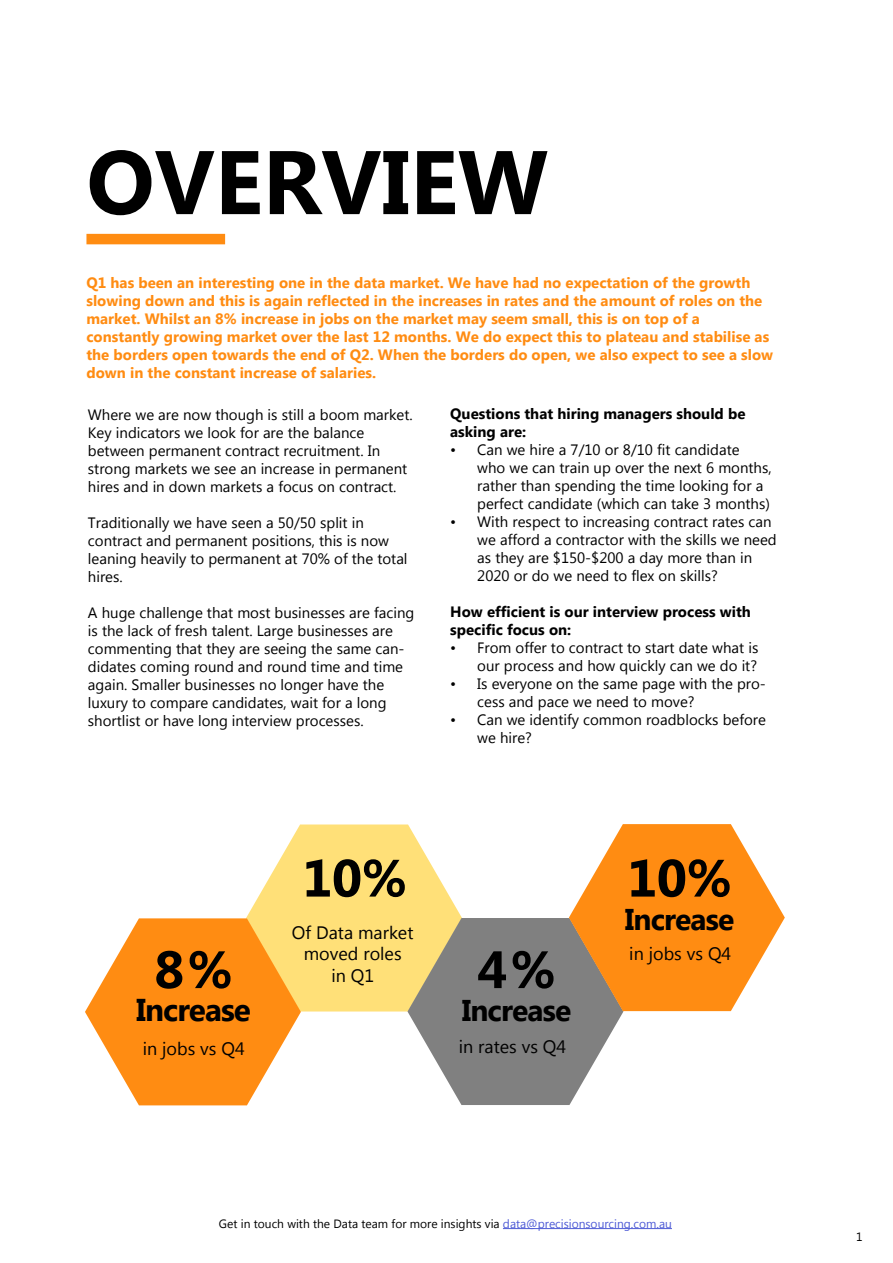
<style>
.page{position:relative;width:893px;height:1263px;background:#fff}
.page>*{position:absolute;margin:0;border:0;box-sizing:border-box;transform-origin:0 0}
.t1{font:700 90px "Myanmar Text";color:#000}
.t2{font:700 52.5px "Myanmar Text";color:#000}
.t3{font:700 31.5px "Myanmar Text";letter-spacing:-.03em;color:#000}
.t4{font:700 30px "Myanmar Text";letter-spacing:-.03em;color:#000}
.t5{font:18px/21.6px "Myanmar Text";color:#000;text-align:center}
.t6{font:15px/18px "Myanmar Text";color:#000}
.t7{font:700 15px/18px "Myanmar Text";color:#ff8c12}
.t8{font:700 15px/18px "Myanmar Text";color:#000}
.t9{font:12px "Myanmar Text";color:#000}
.s1{color:#4f5cd6}
</style>
<div class="page">
<div style="left:86px;top:234px;width:139px;height:10px;background:#ff8c12"></div>
<svg style="left:85px;top:824px;width:700px;height:281px"></svg>
<hr style="left:503px;top:1228px;width:169px;height:1px;background:#4f5cd6">
<p class="t1" style="left:86px;top:130px;width:463px">OVERVIEW</p>
<p class="t7" style="left:86px;top:274px;width:688px">Q1 has been an interesting one in the data market. We have had no expectation of the growth slowing down and this is again reflected in the increases in rates and the amount of roles on the market. Whilst an 8% increase in jobs on the market may seem small, this is on top of a constantly growing market over the last 12 months. We do expect this to plateau and stabilise as the borders open towards the end of Q2. When the borders do open, we also expect to see a slow down in the constant increase of salaries.</p>
<p class="t6" style="left:88px;top:406px;width:326px">Where we are now though is still a boom market.<br>Key indicators we look for are the balance between permanent contract recruitment. In strong markets we see an increase in permanent hires and in down markets a focus on contract.</p>
<p class="t6" style="left:88px;top:514px;width:321px">Traditionally we have seen a 50/50 split in contract and permanent positions, this is now leaning heavily to permanent at 70% of the total hires.</p>
<p class="t6" style="left:88px;top:604px;width:328px">A huge challenge that most businesses are facing is the lack of fresh talent. Large businesses are commenting that they are seeing the same can&shy;didates coming round and round time and time again. Smaller businesses no longer have the luxury to compare candidates, wait for a long shortlist or have long interview processes.</p>
<p class="t8" style="left:450px;top:405px;width:297px">Questions that hiring managers should be asking are:</p>
<p class="t6" style="left:477px;top:441px;width:296px;text-indent:-27px">• Can we hire a 7/10 or 8/10 fit candidate<br>who we can train up over the next 6 months, rather than spending the time looking for a perfect candidate (which can take 3 months)</p>
<p class="t6" style="left:477px;top:513px;width:301px;text-indent:-27px">• With respect to increasing contract rates can we afford a contractor with the skills we need as they are $150-$200 a day more than in 2020 or do we need to flex on skills?</p>
<p class="t8" style="left:450px;top:603px;width:302px">How efficient is our interview process with specific focus on:</p>
<p class="t6" style="left:450px;top:639px;width:310px;text-align:right">• From offer to contract to start date what is our process and how quickly can we do it?</p>
<p class="t6" style="left:477px;top:675px;width:290px;text-indent:-27px">• Is everyone on the same page with the pro&shy;cess and pace we need to move?</p>
<p class="t6" style="left:477px;top:711px;width:290px;text-indent:-27px">• Can we identify common roadblocks before we hire?</p>
<p class="t2" style="left:154px;top:939px;width:80px">8 %</p>
<p class="t3" style="left:136px;top:992px;width:116px">Increase</p>
<p class="t5" style="left:143px;top:1038px;width:103px">in jobs vs Q4</p>
<p class="t2" style="left:302px;top:848px;width:106px">10%</p>
<p class="t5" style="left:292px;top:922px;width:123px">Of Data market moved roles<br>in Q1</p>
<p class="t2" style="left:477px;top:939px;width:80px">4 %</p>
<p class="t4" style="left:462px;top:993px;width:111px">Increase</p>
<p class="t5" style="left:459px;top:1036px;width:109px">in rates vs Q4</p>
<p class="t2" style="left:627px;top:848px;width:106px">10%</p>
<p class="t4" style="left:625px;top:902px;width:111px">Increase</p>
<p class="t5" style="left:629px;top:943px;width:103px">in jobs vs Q4</p>
<p class="t9" style="left:219px;top:1216px;width:454px">Get in touch with the Data team for more insights via <span class="s1">data@precisionsourcing.com.au</span></p>
<p class="t9" style="left:856px;top:1230px;width:8px">1</p>
</div>
